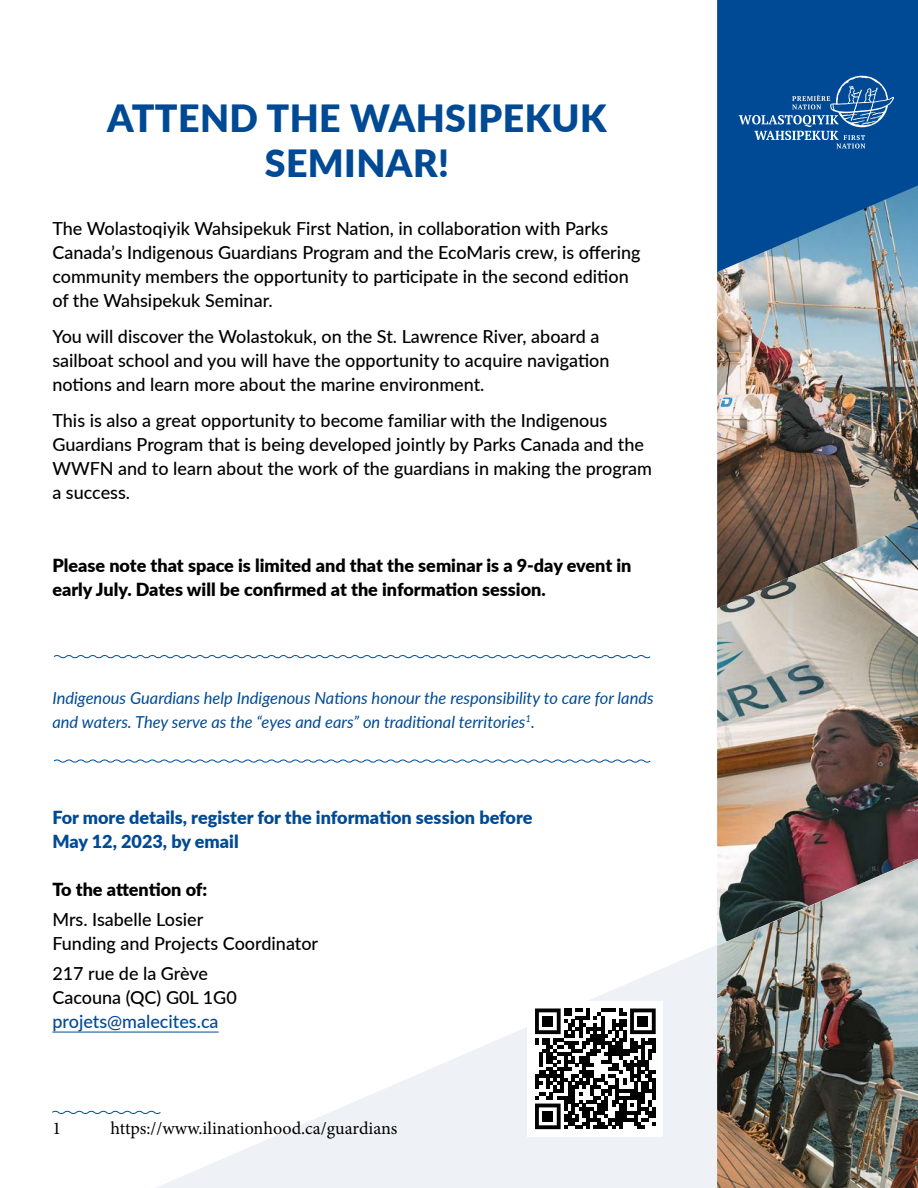
<style>
.page{position:relative;width:918px;height:1188px;background:#fff}
.page>*{position:absolute;margin:0;border:0;box-sizing:border-box;transform-origin:0 0}
.t1{font:900 37.5px/45px "Lato";letter-spacing:.01em;color:#004a95;text-align:center}
.t2{font:500 18px/24px "Lato";color:#000}
.t3{font:900 18px/24px "Lato";color:#000}
.t4{font:900 18px/24px "Lato";color:#004a95}
.t5{font:18px "Minion Pro";color:#000}
.t6{font:500 18px "Lato";color:#004a95}
.t7{font:italic 16.5px/24px "Lato";color:#004a95}
</style>
<div class="page">
<svg style="left:52px;top:945px;width:665px;height:243px"></svg>
<img style="left:717px;top:272px;width:201px;height:250px">
<svg style="left:717px;top:0;width:201px;height:272px;background:#1a5d9d"></svg>
<img style="left:717px;top:522px;width:201px;height:337px">
<img style="left:717px;top:859px;width:201px;height:329px">
<hr style="left:52px;top:1032px;width:167px;height:1px;background:#004a95">
<svg style="left:52px;top:1110px;width:110px;height:5px"></svg>
<svg style="left:739px;top:76px;width:155px;height:73px;background:#2463a3"></svg>
<div style="left:528px;top:1001px;width:135px;height:135px;background:#fff"></div>
<svg style="left:535px;top:1009px;width:121px;height:120px"></svg>
<div style="left:542px;top:1016px;width:11px;height:11px;background:#000"></div>
<div style="left:637px;top:1016px;width:11px;height:11px;background:#000"></div>
<div style="left:542px;top:1111px;width:11px;height:11px;background:#000"></div>
<svg style="left:53px;top:655px;width:598px;height:4px"></svg>
<svg style="left:53px;top:759px;width:598px;height:4px"></svg>
<h1 class="t1" style="left:107px;top:94px;width:501px">ATTEND THE WAHSIPEKUK<br>SEMINAR!</h1>
<p class="t2" style="left:52px;top:215px;width:590px">The Wolastoqiyik Wahsipekuk First Nation, in collaboration with Parks Canada’s Indigenous Guardians Program and the EcoMaris crew, is offering community members the opportunity to participate in the second edition of the Wahsipekuk Seminar.</p>
<p class="t2" style="left:52px;top:323px;width:559px">You will discover the Wolastokuk, on the St. Lawrence River, aboard a sailboat school and you will have the opportunity to acquire navigation notions and learn more about the marine environment.</p>
<p class="t2" style="left:52px;top:407px;width:601px">This is also a great opportunity to become familiar with the Indigenous Guardians Program that is being developed jointly by Parks Canada and the WWFN and to learn about the work of the guardians in making the program a success.</p>
<p class="t3" style="left:52px;top:552px;width:581px">Please note that space is limited and that the seminar is a 9-day event in early July. Dates will be confirmed at the information session.</p>
<p class="t7" style="left:52px;top:685px;width:603px">Indigenous Guardians help Indigenous Nations honour the responsibility to care for lands and waters. They serve as the “eyes and ears” on traditional territories<sup>1</sup>.</p>
<p class="t4" style="left:52px;top:805px;width:482px">For more details, register for the information session before<br>May 12, 2023, by email</p>
<p class="t3" style="left:52px;top:877px;width:156px">To the attention of:</p>
<p class="t2" style="left:52px;top:907px;width:267px">Mrs. Isabelle Losier<br>Funding and Projects Coordinator</p>
<p class="t2" style="left:52px;top:961px;width:186px">217 rue de la Grève<br>Cacouna (QC) G0L 1G0</p>
<p class="t6" style="left:52px;top:1008px;width:168px">projets@malecites.ca</p>
<p class="t5" style="left:52px;top:1116px;width:10px">1</p>
<p class="t5" style="left:110px;top:1116px;width:289px">https://www.ilinationhood.ca/guardians</p>
</div>
